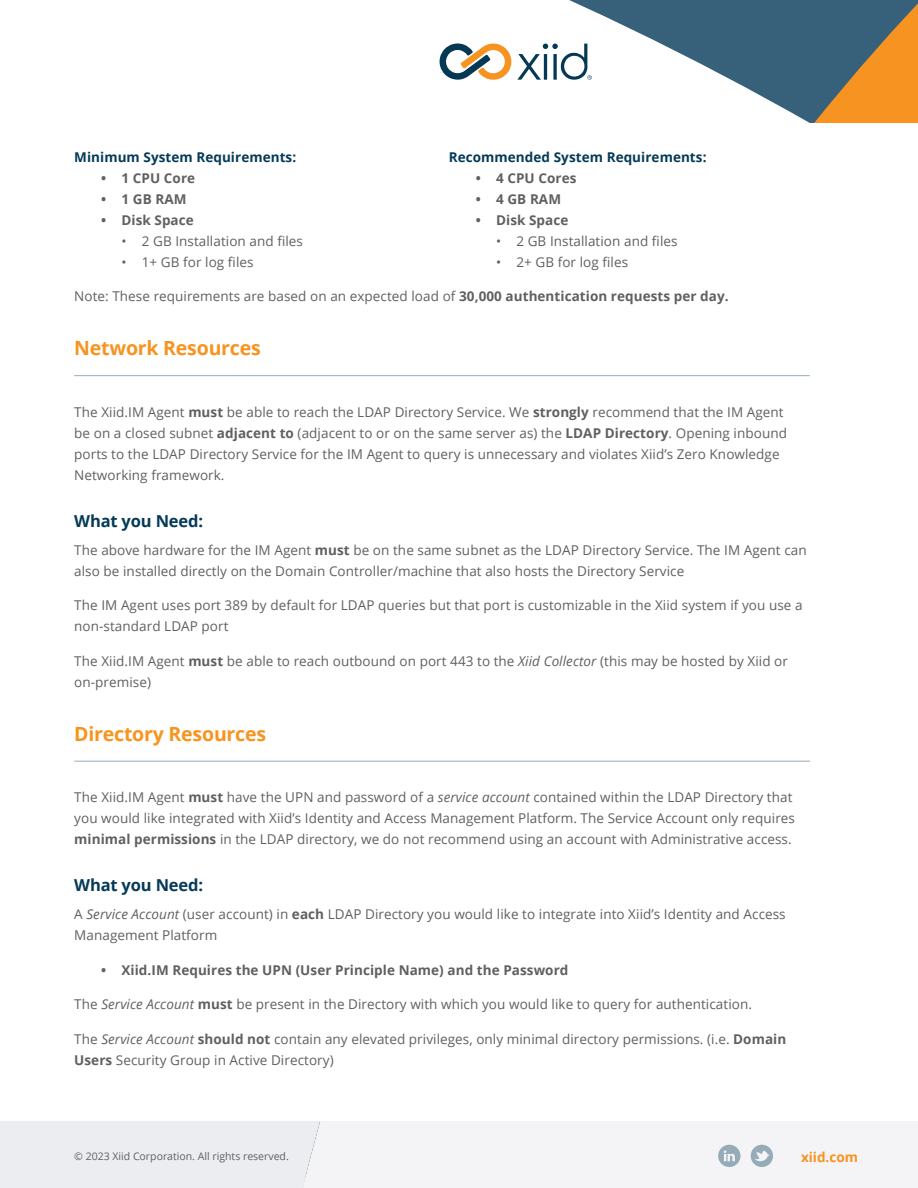
<style>
.page{position:relative;width:918px;height:1188px;background:#fff}
.page>*{position:absolute;margin:0;border:0;box-sizing:border-box;transform-origin:0 0}
.t1{font:700 19.5px "Open Sans";letter-spacing:-.01em;color:#f8931e}
.t2{font:700 16.5px "Open Sans";letter-spacing:-.01em;color:#053a58}
.t3{font:13.5px/21px "Open Sans";letter-spacing:.005em;color:#5f6062}
.t4{font:700 13.5px "Open Sans";letter-spacing:.005em;color:#5f6062}
.t5{font:700 13.5px "Open Sans";letter-spacing:.005em;color:#053a58}
.t6{font:700 13.5px "Open Sans";color:#f8931e}
.t7{font:10.5px "Open Sans";color:#5f6062}
.s1{font-weight:700}
.s2{font-style:italic}
</style>
<div class="page">
<svg style="left:439px;top:0;width:374px;height:123px"></svg>
<div style="left:0;top:1121px;width:188px;height:67px;background:#ebedf0"></div>
<svg style="left:813px;top:0;width:105px;height:123px;background:#93794e"></svg>
<svg style="left:188px;top:1121px;width:730px;height:67px;fill:#f4f3f5"></svg>
<svg style="left:751px;top:1145px;width:22px;height:22px"></svg>
<svg style="left:718px;top:1145px;width:22px;height:22px"></svg>
<svg style="left:440px;top:43px;width:71px;height:37px"></svg>
<svg style="left:517px;top:44px;width:75px;height:36px"></svg>
<hr style="left:74px;top:375px;width:736px;height:1px;background:#95acb8">
<hr style="left:74px;top:761px;width:736px;height:1px;background:#95acb8">
<p class="t5" style="left:74px;top:147px;width:224px">Minimum System Requirements:</p>
<p class="t4" style="left:101px;top:168px;width:95px">• 1 CPU Core</p>
<p class="t4" style="left:101px;top:189px;width:87px">• 1 GB RAM</p>
<p class="t4" style="left:101px;top:210px;width:94px">• Disk Space</p>
<p class="t3" style="left:122px;top:230px;width:183px">• 2 GB Installation and files</p>
<p class="t3" style="left:122px;top:251px;width:134px">• 1+ GB for log files</p>
<p class="t5" style="left:449px;top:147px;width:259px">Recommended System Requirements:</p>
<p class="t4" style="left:476px;top:168px;width:102px">• 4 CPU Cores</p>
<p class="t4" style="left:476px;top:189px;width:87px">• 4 GB RAM</p>
<p class="t4" style="left:476px;top:210px;width:94px">• Disk Space</p>
<p class="t3" style="left:496px;top:230px;width:183px">• 2 GB Installation and files</p>
<p class="t3" style="left:496px;top:251px;width:134px">• 2+ GB for log files</p>
<p class="t3" style="left:74px;top:285px;width:656px">Note: These requirements are based on an expected load of <span class="s1">30,000 authentication requests per day.</span></p>
<h1 class="t1" style="left:74px;top:334px;width:188px">Network Resources</h1>
<p class="t3" style="left:74px;top:401px;width:714px">The Xiid.IM Agent <span class="s1">must</span> be able to reach the LDAP Directory Service. We <span class="s1">strongly</span> recommend that the IM Agent be on a closed subnet <span class="s1">adjacent to</span> (adjacent to or on the same server as) the <span class="s1">LDAP Directory</span>. Opening inbound ports to the LDAP Directory Service for the IM Agent to query is unnecessary and violates Xiid’s Zero Knowledge Networking framework.</p>
<p class="t2" style="left:74px;top:509px;width:130px">What you Need:</p>
<p class="t3" style="left:74px;top:539px;width:734px">The above hardware for the IM Agent <span class="s1">must</span> be on the same subnet as the LDAP Directory Service. The IM Agent can also be installed directly on the Domain Controller/machine that also hosts the Directory Service</p>
<p class="t3" style="left:74px;top:594px;width:730px">The IM Agent uses port 389 by default for LDAP queries but that port is customizable in the Xiid system if you use a non-standard LDAP port</p>
<p class="t3" style="left:74px;top:650px;width:715px">The Xiid.IM Agent <span class="s1">must</span> be able to reach outbound on port 443 to the <span class="s2">Xiid Collector</span> (this may be hosted by Xiid or on-premise)</p>
<h1 class="t1" style="left:74px;top:720px;width:193px">Directory Resources</h1>
<p class="t3" style="left:74px;top:786px;width:722px">The Xiid.IM Agent <span class="s1">must</span> have the UPN and password of a <span class="s2">service account</span> contained within the LDAP Directory that you would like integrated with Xiid’s Identity and Access Management Platform. The Service Account only requires <span class="s1">minimal permissions</span> in the LDAP directory, we do not recommend using an account with Administrative access.</p>
<p class="t2" style="left:74px;top:874px;width:130px">What you Need:</p>
<p class="t3" style="left:74px;top:903px;width:713px">A <span class="s2">Service Account</span> (user account) in <span class="s1">each</span> LDAP Directory you would like to integrate into Xiid’s Identity and Access<br>Management Platform</p>
<p class="t4" style="left:101px;top:960px;width:469px">• Xiid.IM Requires the UPN (User Principle Name) and the Password</p>
<p class="t3" style="left:74px;top:993px;width:679px">The <span class="s2">Service Account</span> <span class="s1">must</span> be present in the Directory with which you would like to query for authentication.</p>
<p class="t3" style="left:74px;top:1028px;width:714px">The <span class="s2">Service Account</span> <span class="s1">should not</span> contain any elevated privileges, only minimal directory permissions. (i.e. <span class="s1">Domain<br>Users</span> Security Group in Active Directory)</p>
<p class="t7" style="left:74px;top:1149px;width:216px">© 2023 Xiid Corporation. All rights reserved.</p>
<p class="t6" style="left:801px;top:1148px;width:58px">xiid.com</p>
</div>
